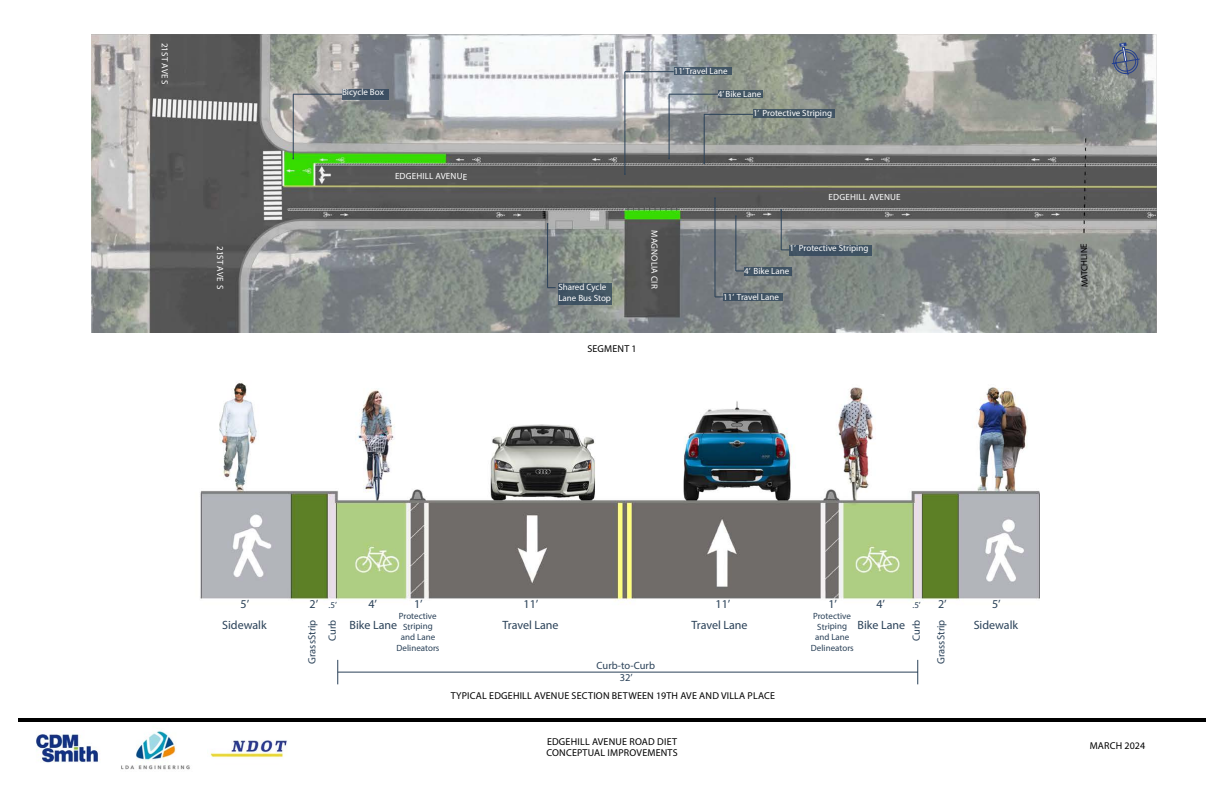
<style>
.page{position:relative;width:1224px;height:792px;background:#fff}
.page>*{position:absolute;margin:0;border:0;box-sizing:border-box;transform-origin:0 0}
.t1{font:12px "Myriad Pro";color:#2a4158}
.t2{font:10.5px/12.6px "Myriad Pro";color:#2a4158;text-align:center}
.t3{font:10px "Myriad Pro";letter-spacing:.02em;color:#000}
.t4{font:9px/10.8px "Myriad Pro";color:#fff}
.t5{font:9px/10.8px "Myriad Pro";color:#2a4158;text-align:center}
.t6{font:9px "Myriad Pro";letter-spacing:.02em;color:#fff}
.t7{font:9px "Myriad Pro";color:#000}
.s1{font-size:12px}
</style>
<div class="page">
<img style="left:36px;top:731px;width:63px;height:32px">
<hr style="left:18px;top:718px;width:1188px;height:4px;background:#000">
<img style="left:121px;top:730px;width:69px;height:40px">
<img style="left:210px;top:740px;width:77px;height:18px">
<img style="left:92px;top:34px;width:1064px;height:298px">
<img style="left:200px;top:382px;width:840px;height:282px">
<div style="left:718px;top:90px;width:44px;height:7px;background:#435664"></div>
<div style="left:674px;top:68px;width:57px;height:7px;background:#445767"></div>
<svg style="left:342px;top:89px;width:46px;height:10px"></svg>
<hr style="left:669px;top:94px;width:49px;height:1px;background:#2a4158">
<hr style="left:669px;top:94px;width:1px;height:65px;background:#2a4158">
<hr style="left:625px;top:71px;width:49px;height:1px;background:#2a4158">
<hr style="left:625px;top:72px;width:1px;height:102px;background:#2a4158">
<hr style="left:704px;top:114px;width:49px;height:1px;background:#2a4158">
<hr style="left:704px;top:114px;width:1px;height:49px;background:#2a4158">
<hr style="left:293px;top:94px;width:49px;height:1px;background:#2a4158">
<hr style="left:293px;top:94px;width:1px;height:65px;background:#2a4158">
<div style="left:744px;top:267px;width:47px;height:9px;background:#405363"></div>
<div style="left:723px;top:293px;width:59px;height:7px;background:#3f5263"></div>
<div style="left:789px;top:245px;width:83px;height:10px;background:#3e5162"></div>
<div style="left:753px;top:109px;width:81px;height:9px;background:#425564"></div>
<div style="left:558px;top:283px;width:54px;height:22px;background:#415564"></div>
<hr style="left:736px;top:216px;width:1px;height:55px;background:#2a4158">
<hr style="left:715px;top:198px;width:1px;height:99px;background:#2a4158">
<hr style="left:781px;top:210px;width:1px;height:40px;background:#2a4158">
<hr style="left:547px;top:224px;width:1px;height:64px;background:#2a4158">
<svg style="left:917px;top:660px;width:1px;height:24px"></svg>
<svg style="left:338px;top:660px;width:1px;height:24px"></svg>
<hr style="left:338px;top:672px;width:580px;height:1px;background:#2a4158">
<svg style="left:1112px;top:42px;width:28px;height:33px"></svg>
<p class="t4" style="left:170px;top:43px;width:43px;rotate:90deg">21ST AVE S</p>
<p class="t4" style="left:226px;top:246px;width:45px;rotate:90deg">21ST AVE S</p>
<p class="t4" style="left:342px;top:87px;width:43px">Bicycle Box</p>
<p class="t4" style="left:395px;top:170px;width:74px;rotate:1deg">EDGEHILL AVENUE</p>
<p class="t4" style="left:674px;top:66px;width:55px">11’ Travel Lane</p>
<p class="t4" style="left:718px;top:88px;width:45px">4’ Bike Lane</p>
<p class="t4" style="left:753px;top:107px;width:81px">1’ Protective Striping</p>
<p class="t4" style="left:558px;top:281px;width:54px">Shared Cycle<br>Lane Bus Stop</p>
<p class="t6" style="left:660px;top:230px;width:60px;rotate:90deg">MAGNOLIA CIR</p>
<p class="t3" style="left:587px;top:343px;width:51px">SEGMENT 1</p>
<p class="t4" style="left:829px;top:191px;width:74px;rotate:1deg">EDGEHILL AVENUE</p>
<p class="t4" style="left:789px;top:243px;width:81px">1’ Protective Striping</p>
<p class="t4" style="left:744px;top:265px;width:47px">4’ Bike Lane</p>
<p class="t4" style="left:723px;top:291px;width:57px">11’ Travel Lane</p>
<p class="t7" style="left:1079px;top:287px;width:46px;rotate:-91deg">MATCHLINE</p>
<h1 class="t1" style="left:241px;top:597px;width:10px">5’</h1>
<p class="t5" style="left:310px;top:600px;width:29px"><span class="s1">2’</span> .5’</p>
<h1 class="t1" style="left:368px;top:597px;width:10px">4’</h1>
<h1 class="t1" style="left:524px;top:597px;width:16px">11’</h1>
<h1 class="t1" style="left:716px;top:597px;width:16px">11’</h1>
<h1 class="t1" style="left:938px;top:597px;width:10px">2’</h1>
<h1 class="t1" style="left:992px;top:597px;width:10px">5’</h1>
<h1 class="t1" style="left:502px;top:617px;width:58px">Travel Lane</h1>
<h1 class="t1" style="left:691px;top:617px;width:58px">Travel Lane</h1>
<h1 class="t1" style="left:974px;top:617px;width:46px">Sidewalk</h1>
<p class="t2" style="left:597px;top:659px;width:60px">Curb-to-Curb<br>32’</p>
<h1 class="t1" style="left:414px;top:597px;width:10px">1’</h1>
<h1 class="t1" style="left:828px;top:597px;width:10px">1’</h1>
<p class="t5" style="left:810px;top:610px;width:44px;rotate:-1deg">Protective<br>Striping and Lane<br>Delineators</p>
<h1 class="t1" style="left:877px;top:597px;width:10px">4’</h1>
<p class="t5" style="left:912px;top:600px;width:10px">.5’</p>
<p class="t2" style="left:910px;top:641px;width:23px;rotate:-90deg">Curb</p>
<p class="t5" style="left:396px;top:610px;width:44px;rotate:-1deg">Protective<br>Striping and Lane<br>Delineators</p>
<p class="t2" style="left:301px;top:664px;width:46px;line-height:20.5px;text-align:right;rotate:-90deg">Grass Strip<br>Curb</p>
<p class="t2" style="left:935px;top:664px;width:46px;rotate:-90deg">Grass Strip</p>
<h1 class="t1" style="left:222px;top:617px;width:46px">Sidewalk</h1>
<h1 class="t1" style="left:350px;top:617px;width:49px">Bike Lane</h1>
<h1 class="t1" style="left:858px;top:617px;width:49px">Bike Lane</h1>
<p class="t3" style="left:451px;top:689px;width:326px">TYPICAL EDGEHILL AVENUE SECTION BETWEEN 19TH AVE AND VILLA PLACE</p>
<p class="t3" style="left:547px;top:735px;width:131px">EDGEHILL AVENUE ROAD DIET</p>
<p class="t3" style="left:546px;top:746px;width:133px">CONCEPTUAL IMPROVEMENTS</p>
<p class="t3" style="left:1090px;top:739px;width:57px">MARCH 2024</p>
</div>
